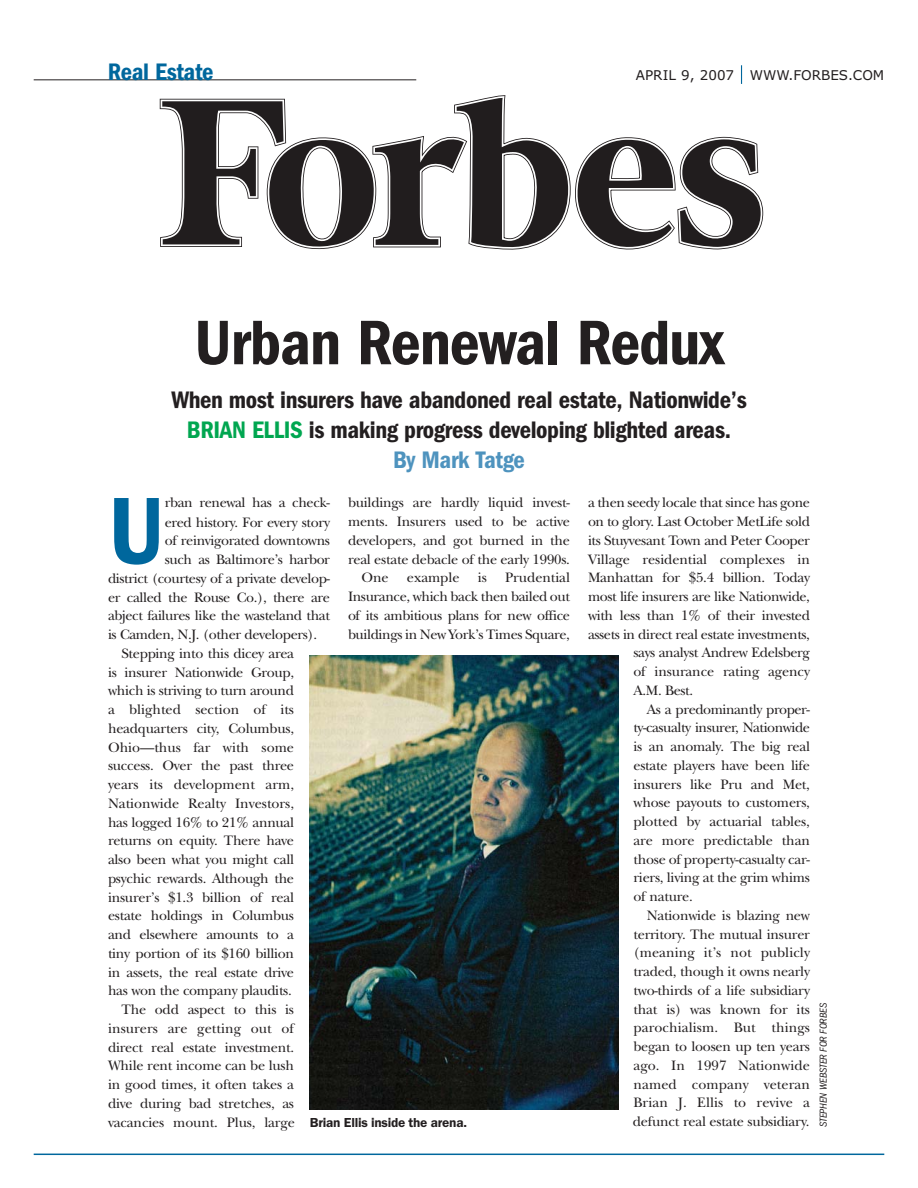
<style>
.page{position:relative;width:918px;height:1188px;background:#fff}
.page>*{position:absolute;margin:0;border:0;box-sizing:border-box;transform-origin:0 0}
.t1{font:600 condensed 98.4px "Franklin Gothic EF";color:#00679d}
.t2{font:600 condensed 65.1px "Franklin Gothic EF";letter-spacing:-.015em;color:#231f20}
.t3{font:600 condensed 24.75px/30px "Franklin Gothic EF";letter-spacing:-.015em;color:#231f20;text-align:center}
.t4{font:600 condensed 24.75px "Franklin Gothic EF";letter-spacing:-.015em;color:#00679d}
.t5{font:14.25px/18.8px "New Baskerville";letter-spacing:-.015em;color:#231f20;text-align:justify}
.t6{font:14.25px "New Baskerville";letter-spacing:.005em;color:#231f20}
.t7{font:13.5px "Verdana";color:#231f20}
.t8{font:600 13.5px "Franklin Gothic EF";letter-spacing:-.02em;color:#231f20}
.t9{font:italic condensed 10.5px "Franklin Gothic EF";letter-spacing:-.015em;color:#231f20}
.s1{color:#00a650}
.s2{color:#4e93be}
</style>
<div class="page">
<svg style="left:159px;top:95px;width:409px;height:155px"></svg>
<svg style="left:577px;top:136px;width:187px;height:114px"></svg>
<svg style="left:741px;top:65px;width:1px;height:19px"></svg>
<hr style="left:34px;top:1154px;width:850px;height:1px;background:#00679d">
<img style="left:309px;top:656px;width:309px;height:453px">
<hr style="left:34px;top:79px;width:382px;height:1px;background:#231f20">
<h3 class="t4" style="left:108px;top:63px;width:107px">Real Estate</h3>
<p class="t7" style="left:636px;top:69px;width:250px">APRIL 9, 2007 WWW.FORBES.COM</p>
<h2 class="t2" style="left:194px;top:321px;width:531px">Urban Renewal Redux</h2>
<h3 class="t3" style="left:171px;top:387px;width:577px">When most insurers have abandoned real estate, Nationwide’s<br><span class="s1">BRIAN ELLIS</span> is making progress developing blighted areas.<br><span class="s2">By Mark Tatge</span></h3>
<h1 class="t1" style="left:108px;top:499px;width:58px">U</h1>
<p class="t5" style="left:165px;top:495px;width:167px">rban renewal has a check-</p>
<p class="t5" style="left:348px;top:495px;width:224px">buildings are hardly liquid invest-</p>
<p class="t5" style="left:348px;top:514px;width:224px">ments. Insurers used to be active</p>
<p class="t5" style="left:348px;top:533px;width:224px">developers, and got burned in the</p>
<p class="t5" style="left:348px;top:551px;width:224px">real estate debacle of the early 1990s.</p>
<p class="t5" style="left:362px;top:570px;width:29px">One</p>
<p class="t5" style="left:407px;top:570px;width:54px">example</p>
<p class="t5" style="left:478px;top:570px;width:11px">is</p>
<p class="t5" style="left:165px;top:514px;width:167px">ered history. For every story</p>
<p class="t5" style="left:165px;top:533px;width:167px">of reinvigorated downtowns</p>
<p class="t5" style="left:165px;top:552px;width:167px">such as Baltimore’s harbor</p>
<p class="t5" style="left:108px;top:571px;width:224px">district (courtesy of a private develop-</p>
<p class="t5" style="left:108px;top:589px;width:224px">er called the Rouse Co.), there are</p>
<p class="t5" style="left:108px;top:608px;width:224px">abject failures like the wasteland that</p>
<p class="t5" style="left:108px;top:627px;width:211px">is Camden, N.J. (other developers).</p>
<p class="t5" style="left:122px;top:646px;width:174px">Stepping into this dicey area</p>
<p class="t5" style="left:108px;top:664px;width:188px">is insurer Nationwide Group,</p>
<p class="t5" style="left:108px;top:683px;width:188px">which is striving to turn around</p>
<p class="t5" style="left:108px;top:702px;width:188px">a blighted section of its</p>
<p class="t5" style="left:108px;top:721px;width:188px">headquarters city, Columbus,</p>
<p class="t5" style="left:108px;top:739px;width:188px">Ohio—thus far with some</p>
<p class="t5" style="left:108px;top:758px;width:188px">success. Over the past three</p>
<p class="t5" style="left:108px;top:777px;width:188px">years its development arm,</p>
<p class="t5" style="left:108px;top:796px;width:188px">Nationwide Realty Investors,</p>
<p class="t5" style="left:108px;top:814px;width:188px">has logged 16% to 21% annual</p>
<p class="t5" style="left:108px;top:833px;width:188px">returns on equity. There have</p>
<p class="t5" style="left:108px;top:852px;width:188px">also been what you might call</p>
<p class="t5" style="left:108px;top:871px;width:188px">psychic rewards. Although the</p>
<p class="t5" style="left:108px;top:889px;width:188px">insurer’s $1.3 billion of real</p>
<p class="t5" style="left:108px;top:908px;width:188px">estate holdings in Columbus</p>
<p class="t5" style="left:108px;top:927px;width:188px">and elsewhere amounts to a</p>
<p class="t5" style="left:108px;top:946px;width:188px">tiny portion of its $160 billion</p>
<p class="t5" style="left:108px;top:964px;width:188px">in assets, the real estate drive</p>
<p class="t5" style="left:108px;top:983px;width:185px">has won the company plaudits.</p>
<p class="t5" style="left:122px;top:1002px;width:174px">The odd aspect to this is</p>
<p class="t6" style="left:108px;top:1023px;width:188px">insurers are getting out of</p>
<p class="t5" style="left:108px;top:1039px;width:188px">direct real estate investment.</p>
<p class="t5" style="left:108px;top:1058px;width:188px">While rent income can be lush</p>
<p class="t5" style="left:108px;top:1077px;width:188px">in good times, it often takes a</p>
<p class="t5" style="left:108px;top:1096px;width:188px">dive during bad stretches, as</p>
<p class="t5" style="left:108px;top:1114px;width:188px">vacancies mount. Plus, large</p>
<p class="t5" style="left:348px;top:570px;width:224px;text-indent:157px">Prudential Insurance, which back then bailed out of its ambitious plans for new office buildings in New York’s Times Square,</p>
<p class="t8" style="left:310px;top:1118px;width:159px">Brian Ellis inside the arena.</p>
<p class="t5" style="left:588px;top:495px;width:224px">a then seedy locale that since has gone</p>
<p class="t5" style="left:588px;top:514px;width:224px">on to glory. Last October MetLife sold</p>
<p class="t5" style="left:588px;top:533px;width:224px">its Stuyvesant Town and Peter Cooper</p>
<p class="t5" style="left:588px;top:551px;width:224px">Village residential complexes in</p>
<p class="t5" style="left:588px;top:570px;width:224px">Manhattan for $5.4 billion. Today</p>
<p class="t5" style="left:588px;top:589px;width:224px">most life insurers are like Nationwide,</p>
<p class="t5" style="left:588px;top:608px;width:224px">with less than 1% of their invested</p>
<p class="t5" style="left:588px;top:626px;width:224px">assets in direct real estate investments,</p>
<p class="t5" style="left:633px;top:645px;width:178px">says analyst Andrew Edelsberg</p>
<p class="t5" style="left:633px;top:664px;width:178px">of insurance rating agency</p>
<p class="t5" style="left:633px;top:683px;width:61px">A.M. Best.</p>
<p class="t5" style="left:647px;top:701px;width:165px">As a predominantly proper-</p>
<p class="t5" style="left:633px;top:720px;width:178px">ty-casualty insurer, Nationwide</p>
<p class="t5" style="left:633px;top:739px;width:178px">is an anomaly. The big real</p>
<p class="t5" style="left:633px;top:758px;width:178px">estate players have been life</p>
<p class="t5" style="left:633px;top:776px;width:178px">insurers like Pru and Met,</p>
<p class="t5" style="left:633px;top:795px;width:178px">whose payouts to customers,</p>
<p class="t5" style="left:633px;top:814px;width:178px">plotted by actuarial tables,</p>
<p class="t5" style="left:633px;top:833px;width:178px">are more predictable than</p>
<p class="t5" style="left:633px;top:851px;width:178px">those of property-casualty car-</p>
<p class="t5" style="left:633px;top:870px;width:178px">riers, living at the grim whims</p>
<p class="t5" style="left:633px;top:889px;width:61px">of nature.</p>
<p class="t5" style="left:647px;top:908px;width:165px">Nationwide is blazing new</p>
<p class="t5" style="left:633px;top:926px;width:178px">territory. The mutual insurer</p>
<p class="t6" style="left:633px;top:948px;width:178px">(meaning it’s not publicly</p>
<p class="t5" style="left:633px;top:964px;width:178px">traded, though it owns nearly</p>
<p class="t5" style="left:633px;top:983px;width:178px">two-thirds of a life subsidiary</p>
<p class="t5" style="left:633px;top:1001px;width:178px">that is) was known for its</p>
<p class="t6" style="left:633px;top:1023px;width:178px">parochialism. But things</p>
<p class="t5" style="left:633px;top:1039px;width:178px">began to loosen up ten years</p>
<p class="t6" style="left:633px;top:1060px;width:178px">ago. In 1997 Nationwide</p>
<p class="t6" style="left:633px;top:1079px;width:178px">named company veteran</p>
<p class="t6" style="left:633px;top:1098px;width:178px">Brian J. Ellis to revive a</p>
<p class="t5" style="left:633px;top:1114px;width:178px">defunct real estate subsidiary.</p>
<p class="t9" style="left:819px;top:1127px;width:126px;rotate:-90deg">STEPHEN WEBSTER FOR FORBES</p>
</div>
